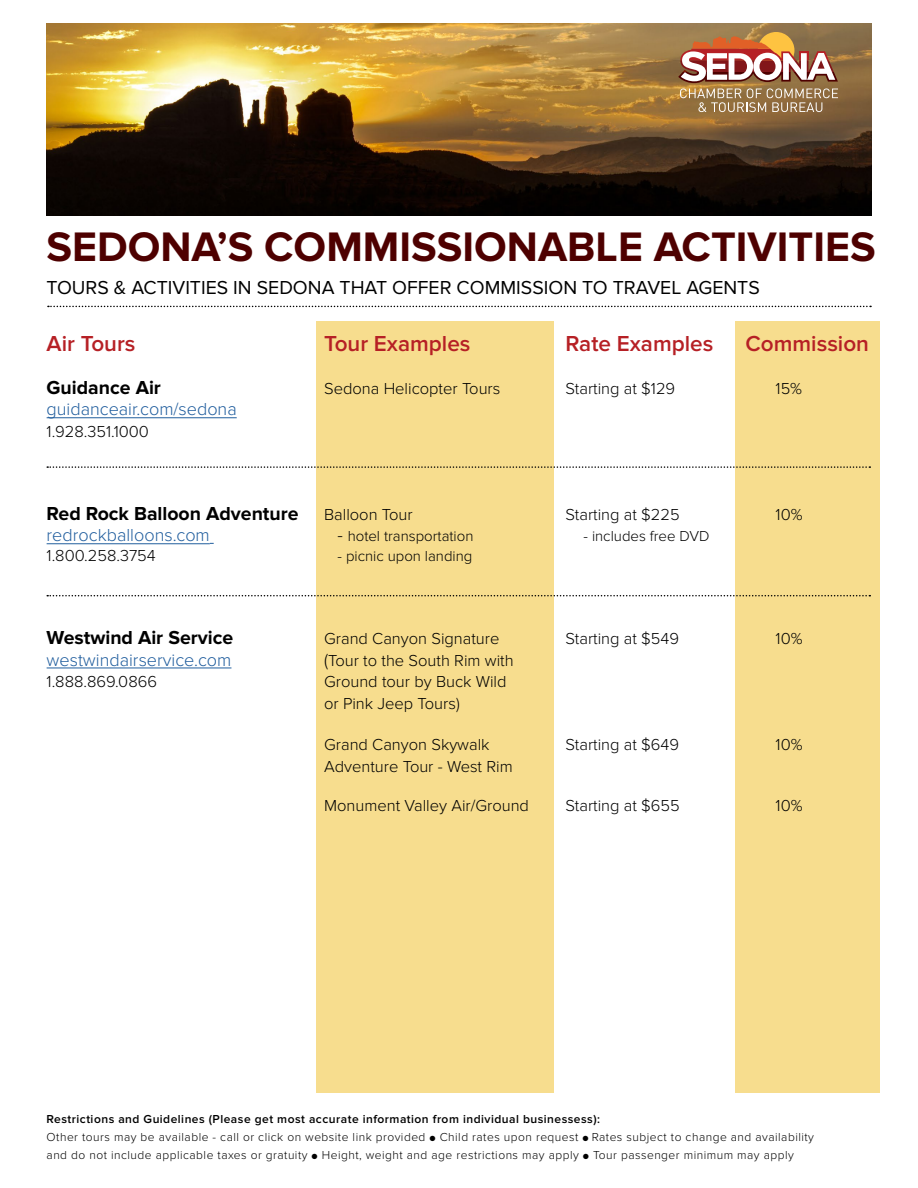
<style>
.page{position:relative;width:918px;height:1188px;background:#fff}
.page>*{position:absolute;margin:0;border:0;box-sizing:border-box;transform-origin:0 0}
.t1{font:700 42.75px "Proxima Nova";color:#4e0000}
.t2{font:600 22.5px "Proxima Nova";color:#b62025}
.t3{font:19.5px "Proxima Nova";color:#000}
.t4{font:700 19.5px "Proxima Nova";color:#000}
.t5{font:300 18px "Proxima Nova";color:#215e9e}
.t6{font:300 16.5px/21.6px "Proxima Nova";color:#000}
.t7{font:300 15px "Proxima Nova";color:#000}
.t8{font:300 12px/18px "Proxima Nova";letter-spacing:.04em;color:#000}
.s1{font-size:18px}
.s2{font-weight:600}
.s3{font-size:9px}
</style>
<div class="page">
<div style="left:316px;top:322px;width:238px;height:771px;background:#f7dd8e"></div>
<div style="left:735px;top:322px;width:145px;height:771px;background:#f7dd8e"></div>
<hr style="left:47px;top:418px;width:190px;height:1px;background:#215e9e">
<hr style="left:47px;top:544px;width:163px;height:1px;background:#215e9e">
<hr style="left:47px;top:668px;width:184px;height:1px;background:#215e9e">
<svg style="left:47px;top:595px;width:823px;height:1px"></svg>
<svg style="left:47px;top:466px;width:823px;height:2px"></svg>
<img style="left:46px;top:23px;width:826px;height:193px">
<div style="left:758px;top:32px;width:36px;height:37px;background:#fec341;border-radius:50%"></div>
<svg style="left:678px;top:36px;width:160px;height:76px"></svg>
<svg style="left:48px;top:306px;width:823px;height:1px"></svg>
<h1 class="t1" style="left:46px;top:222px;width:831px">SEDONA’S COMMISSIONABLE ACTIVITIES</h1>
<h3 class="t3" style="left:46px;top:276px;width:715px">TOURS &amp; ACTIVITIES IN SEDONA THAT OFFER COMMISSION TO TRAVEL AGENTS</h3>
<h2 class="t2" style="left:47px;top:330px;width:90px">Air Tours</h2>
<h2 class="t2" style="left:324px;top:330px;width:148px">Tour Examples</h2>
<h2 class="t2" style="left:566px;top:330px;width:149px">Rate Examples</h2>
<h2 class="t2" style="left:746px;top:330px;width:125px">Commission</h2>
<h3 class="t4" style="left:47px;top:376px;width:116px">Guidance Air</h3>
<h3 class="t6" style="left:324px;top:378px;width:178px">Sedona Helicopter Tours</h3>
<h3 class="t6" style="left:566px;top:378px;width:111px">Starting at $129</h3>
<h3 class="t6" style="left:776px;top:378px;width:28px">15%</h3>
<h3 class="t5" style="left:47px;top:399px;width:192px">guidanceair.com/sedona</h3>
<h3 class="t6" style="left:47px;top:421px;width:104px">1.928.351.1000</h3>
<h3 class="t4" style="left:47px;top:502px;width:254px">Red Rock Balloon Adventure</h3>
<h3 class="t6" style="left:324px;top:504px;width:90px">Balloon Tour</h3>
<h3 class="t6" style="left:566px;top:504px;width:116px">Starting at $225</h3>
<h3 class="t6" style="left:776px;top:504px;width:28px">10%</h3>
<h3 class="t5" style="left:47px;top:525px;width:165px">redrockballoons.com</h3>
<p class="t7" style="left:338px;top:528px;width:137px"><span class="s1">-</span> hotel transportation</p>
<p class="t7" style="left:584px;top:528px;width:128px">- includes free DVD</p>
<h3 class="t6" style="left:47px;top:545px;width:111px">1.800.258.3754</h3>
<p class="t7" style="left:338px;top:548px;width:136px">- picnic upon landing</p>
<h3 class="t4" style="left:47px;top:626px;width:188px">Westwind Air Service</h3>
<h3 class="t6" style="left:324px;top:628px;width:177px">Grand Canyon Signature</h3>
<h3 class="t6" style="left:566px;top:628px;width:115px">Starting at $549</h3>
<h3 class="t6" style="left:776px;top:628px;width:28px">10%</h3>
<h3 class="t5" style="left:47px;top:649px;width:186px">westwindairservice.com</h3>
<h3 class="t6" style="left:324px;top:649px;width:191px"><span class="s1">(</span>Tour to the South Rim with</h3>
<h3 class="t6" style="left:47px;top:671px;width:112px">1.888.869.0866</h3>
<h3 class="t6" style="left:324px;top:671px;width:184px">Ground tour by Buck Wild or Pink Jeep Tours)</h3>
<h3 class="t6" style="left:324px;top:734px;width:167px">Grand Canyon Skywalk</h3>
<h3 class="t6" style="left:566px;top:734px;width:115px">Starting at $649</h3>
<h3 class="t6" style="left:776px;top:734px;width:28px">10%</h3>
<h3 class="t6" style="left:324px;top:756px;width:190px">Adventure Tour - West Rim</h3>
<h3 class="t6" style="left:324px;top:795px;width:206px">Monument Valley Air/Ground</h3>
<h3 class="t6" style="left:566px;top:795px;width:116px">Starting at $655</h3>
<h3 class="t6" style="left:776px;top:795px;width:28px">10%</h3>
<p class="t8" style="left:47px;top:1110px;width:769px"><span class="s2">Restrictions and Guidelines (Please get most accurate information from individual businessess):<br></span>Other tours may be available - call or click on website link provided <span class="s3">●</span> Child rates upon request <span class="s3">●</span> Rates subject to change and availability and do not include applicable taxes or gratuity <span class="s3">●</span> Height, weight and age restrictions may apply <span class="s3">●</span> Tour passenger minimum may apply</p>
</div>
